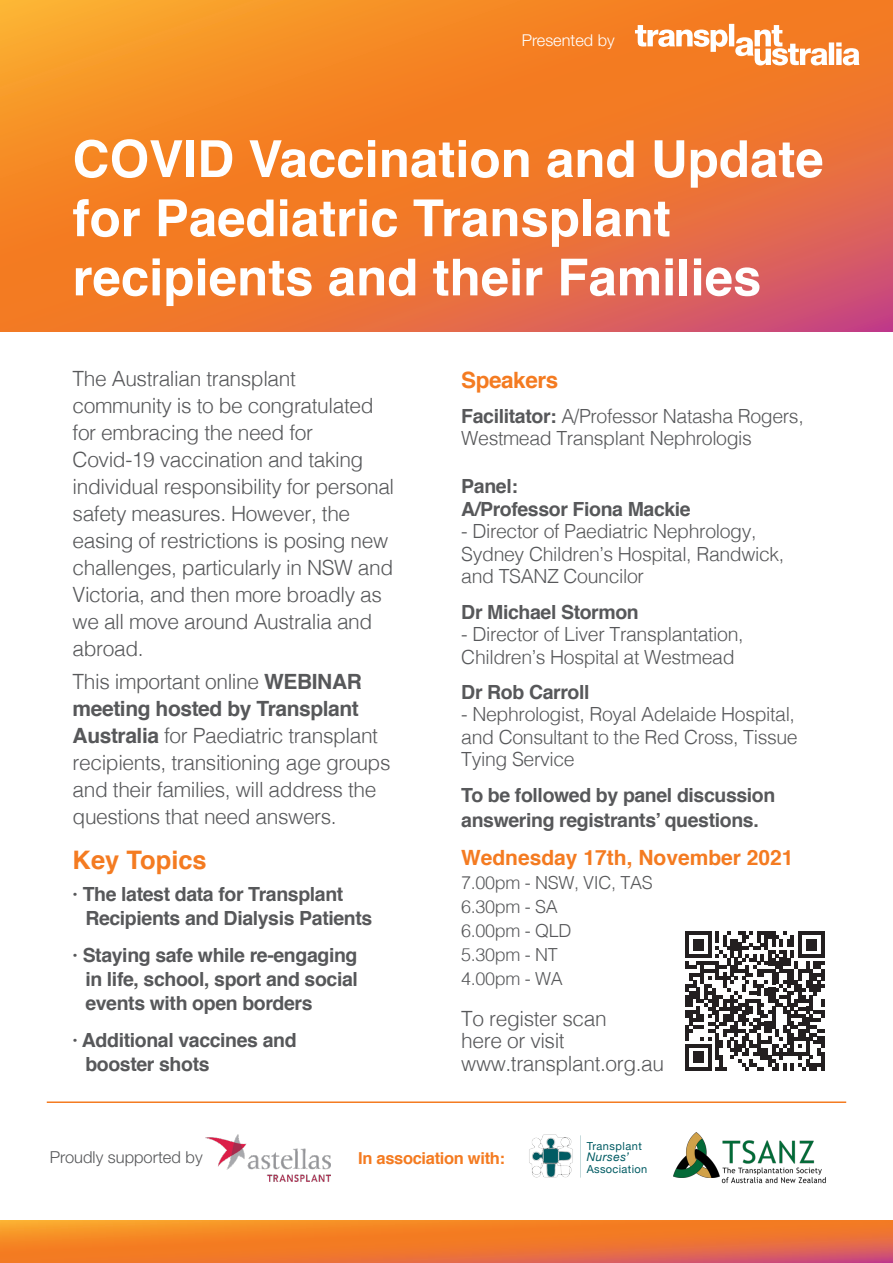
<style>
.page{position:relative;width:893px;height:1263px;background:#fff}
.page>*{position:absolute;margin:0;border:0;box-sizing:border-box;transform-origin:0 0}
.t1{font:700 51px/59.1px "Helvetica";color:#fff}
.t2{font:700 25.5px "Helvetica";color:#f47b21}
.t3{font:700 22.5px "Helvetica";letter-spacing:-.02em;color:#f47b21}
.t4{font:300 21px/27px "Helvetica";letter-spacing:-.02em;color:#57585a}
.t5{font:700 21px "Helvetica";color:#f47b21}
.t6{font:300 19.5px/22.5px "Helvetica";letter-spacing:-.02em;color:#57585a}
.t7{font:700 19.5px/24px "Helvetica";letter-spacing:-.02em;color:#57585a}
.t8{font:300 18px/24px "Helvetica";letter-spacing:-.02em;color:#57585a}
.t9{font:700 16.5px "Helvetica";letter-spacing:-.02em;color:#f47b21}
.t10{font:300 16.5px "Helvetica Neue LT Std";color:#57585a}
.t11{font:300 16.35px "Helvetica Neue LT Std";color:#fff}
.t12{font:italic 11.85px "Helvetica Neue";letter-spacing:.04em;color:#015b63}
.t13{font:11.1px "Helvetica Neue";letter-spacing:.03em;color:#015b63}
.s1{font-weight:700}
</style>
<div class="page">
<svg style="left:0;top:0;width:893px;height:331px;background:#ef7a2f"></svg>
<svg style="left:0;top:1221px;width:893px;height:42px;background:#ee7930"></svg>
<svg style="left:635px;top:24px;width:224px;height:41px"></svg>
<img style="left:529px;top:1134px;width:52px;height:44px">
<img style="left:674px;top:1133px;width:148px;height:45px">
<img style="left:721px;top:1175px;width:105px;height:9px">
<hr style="left:47px;top:1101px;width:799px;height:2px;background:#f47b21">
<svg style="left:685px;top:931px;width:139px;height:139px"></svg>
<hr style="left:821px;top:1052px;width:3px;height:18px;background:#231f20">
<img style="left:206px;top:1134px;width:125px;height:47px">
<p class="t11" style="left:522px;top:31px;width:94px">Presented by</p>
<p class="t1" style="left:73px;top:130px;width:753px">COVID Vaccination and Update for Paediatric Transplant recipients and their Families</p>
<p class="t4" style="left:73px;top:363px;width:323px">The Australian transplant community is to be congratulated for embracing the need for<br>Covid-19 vaccination and taking individual responsibility for personal safety measures. However, the easing of restrictions is posing new challenges, particularly in NSW and<br>Victoria, and then more broadly as we all move around Australia and abroad.</p>
<p class="t4" style="left:73px;top:667px;width:319px">This important online <span class="s1">WEBINAR meeting hosted by Transplant Australia</span> for Paediatric transplant recipients, transitioning age groups and their families, will address the questions that need answers.</p>
<p class="t2" style="left:73px;top:839px;width:136px">Key Topics</p>
<p class="t7" style="left:85px;top:883px;width:289px;text-indent:-13px">· The latest data for Transplant<br>Recipients and Dialysis Patients</p>
<p class="t7" style="left:85px;top:943px;width:274px;text-align:justify;text-indent:-13px">· Staying safe while re-engaging in life, school, sport and social events with open borders</p>
<p class="t7" style="left:85px;top:1028px;width:213px;text-indent:-13px">· Additional vaccines and booster shots</p>
<p class="t3" style="left:461px;top:361px;width:98px">Speakers</p>
<p class="t6" style="left:461px;top:403px;width:344px"><span class="s1">Facilitator:</span> A/Professor Natasha Rogers,<br>Westmead Transplant Nephrologis</p>
<p class="t7" style="left:461px;top:475px;width:231px;line-height:22.5px">Panel:<br>A/Professor Fiona Mackie</p>
<p class="t6" style="left:461px;top:519px;width:324px">- Director of Paediatric Nephrology,<br>Sydney Children’s Hospital, Randwick, and TSANZ Councilor</p>
<p class="t7" style="left:461px;top:600px;width:179px">Dr Michael Stormon</p>
<p class="t6" style="left:461px;top:621px;width:284px">- Director of Liver Transplantation,<br>Children’s Hospital at Westmead</p>
<p class="t7" style="left:461px;top:680px;width:130px">Dr Rob Carroll</p>
<p class="t6" style="left:461px;top:702px;width:338px">- Nephrologist, Royal Adelaide Hospital, and Consultant to the Red Cross, Tissue<br>Tying Service</p>
<p class="t7" style="left:461px;top:782px;width:316px;line-height:25.5px">To be followed by panel discussion answering registrants’ questions.</p>
<p class="t5" style="left:461px;top:841px;width:334px">Wednesday 17th, November 2021</p>
<p class="t8" style="left:461px;top:870px;width:193px">7.00pm - NSW, VIC, TAS<br>6.30pm - SA<br>6.00pm - QLD<br>5.30pm - NT<br>4.00pm - WA</p>
<p class="t4" style="left:461px;top:1006px;width:204px;line-height:22.5px">To register scan<br>here or visit www.transplant.org.au</p>
<p class="t10" style="left:50px;top:1147px;width:154px">Proudly supported by</p>
<p class="t9" style="left:358px;top:1144px;width:148px">In association with:</p>
<p class="t13" style="left:587px;top:1137px;width:57px">Transplant</p>
<p class="t12" style="left:587px;top:1148px;width:44px">Nurses’</p>
<p class="t13" style="left:587px;top:1161px;width:62px">Association</p>
</div>
